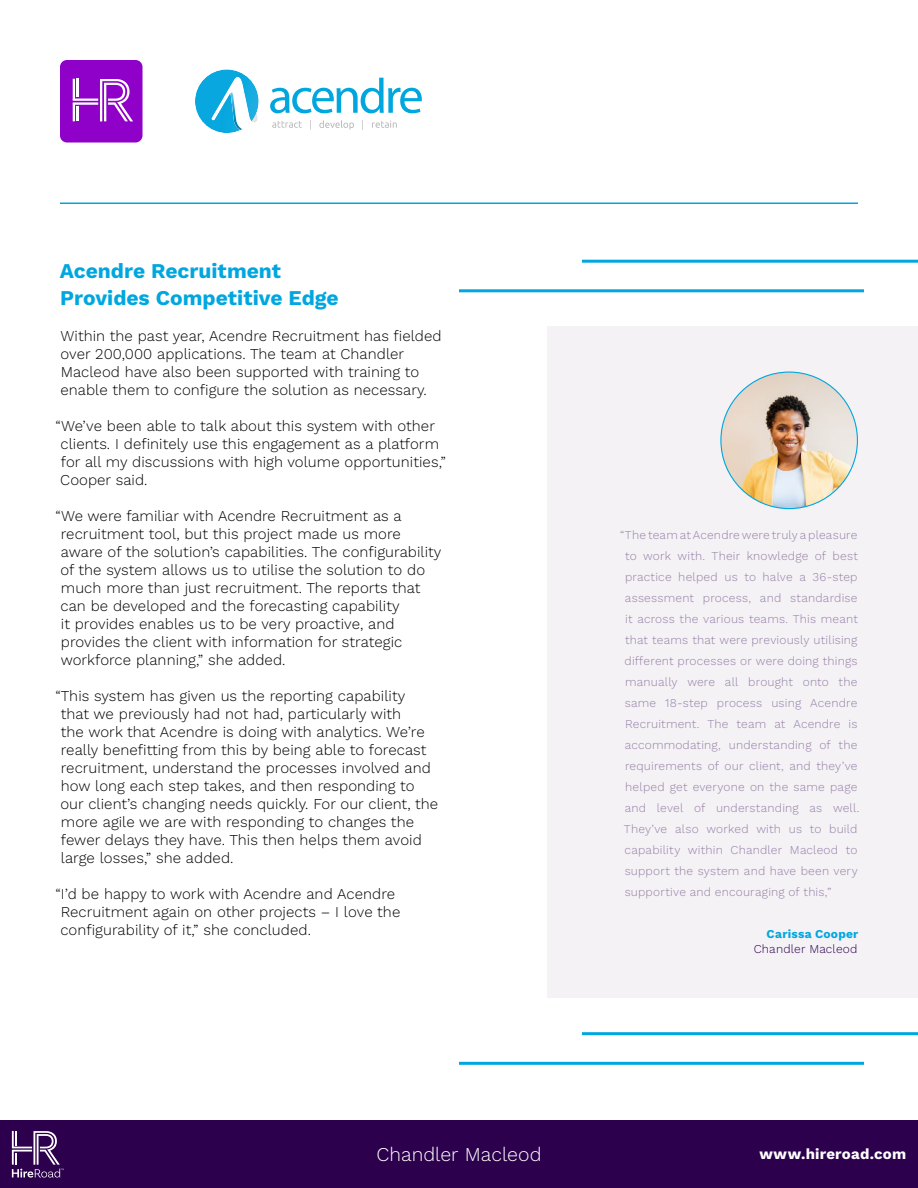
<style>
.page{position:relative;width:918px;height:1188px;background:#fff}
.page>*{position:absolute;margin:0;border:0;box-sizing:border-box;transform-origin:0 0}
.t1{font:21px/27px "Work Sans";color:#00a7df}
.t2{font:19.5px "Work Sans";color:#fff}
.t3{font:15px/18px "Work Sans";letter-spacing:.005em;color:#000}
.t4{font:15px "Work Sans";letter-spacing:.015em;color:#fff}
.t5{font:12px/21px "Work Sans";letter-spacing:.015em;color:#9580a5}
.t6{font:12px "Work Sans";letter-spacing:.015em;color:#2c004c}
.t7{font:12px "Work Sans";letter-spacing:.02em;color:#00a7df}
</style>
<div class="page">
<div style="left:0;top:1120px;width:918px;height:68px;background:#2c004c"></div>
<hr style="left:60px;top:202px;width:798px;height:2px;background:#00a7df">
<div style="left:548px;top:326px;width:370px;height:672px;background:#f5f2f6"></div>
<div style="left:60px;top:60px;width:83px;height:82px;background:#8f00c9;border-radius:7px"></div>
<svg style="left:73px;top:79px;width:60px;height:42px"></svg>
<svg style="left:270px;top:78px;width:152px;height:35px"></svg>
<svg style="left:195px;top:69px;width:64px;height:64px"></svg>
<svg style="left:272px;top:121px;width:30px;height:7px"></svg>
<svg style="left:319px;top:120px;width:35px;height:10px"></svg>
<svg style="left:372px;top:121px;width:25px;height:7px"></svg>
<img style="left:721px;top:372px;width:136px;height:137px;border-radius:68px">
<hr style="left:459px;top:1062px;width:405px;height:3px;background:#00a7df">
<hr style="left:459px;top:289px;width:405px;height:3px;background:#00a7df">
<hr style="left:582px;top:1032px;width:336px;height:3px;background:#00a7df">
<hr style="left:582px;top:260px;width:336px;height:3px;background:#00a7df">
<svg style="left:12px;top:1131px;width:52px;height:47px"></svg>
<h1 class="t1" style="left:60px;top:259px;width:280px">Acendre Recruitment<br>Provides Competitive Edge</h1>
<p class="t3" style="left:60px;top:326px;width:383px">Within the past year, Acendre Recruitment has fielded over 200,000 applications. The team at Chandler Macleod have also been supported with training to enable them to configure the solution as necessary.</p>
<p class="t3" style="left:60px;top:418px;width:387px;text-indent:-5px">“We’ve been able to talk about this system with other clients. I definitely use this engagement as a platform for all my discussions with high volume opportunities,” Cooper said.</p>
<p class="t3" style="left:60px;top:508px;width:383px;text-indent:-5px">“We were familiar with Acendre Recruitment as a recruitment tool, but this project made us more aware of the solution’s capabilities. The configurability of the system allows us to utilise the solution to do much more than just recruitment. The reports that can be developed and the forecasting capability<br>it provides enables us to be very proactive, and provides the client with information for strategic workforce planning,” she added.</p>
<p class="t3" style="left:60px;top:688px;width:379px;text-indent:-5px">“This system has given us the reporting capability<br>that we previously had not had, particularly with<br>the work that Acendre is doing with analytics. We’re really benefitting from this by being able to forecast recruitment, understand the processes involved and how long each step takes, and then responding to our client’s changing needs quickly. For our client, the more agile we are with responding to changes the fewer delays they have. This then helps them avoid large losses,” she added.</p>
<p class="t3" style="left:60px;top:886px;width:341px;text-indent:-5px">“I’d be happy to work with Acendre and Acendre<br>Recruitment again on other projects – I love the configurability of it,” she concluded.</p>
<h2 class="t2" style="left:376px;top:1146px;width:167px">Chandler Macleod</h2>
<p class="t5" style="left:624px;top:525px;width:237px;text-indent:-4px">“The team at Acendre were truly a pleasure to work with. Their knowledge of best practice helped us to halve a 36-step assessment process, and standardise it across the various teams. This meant that teams that were previously utilising different processes or were doing things manually were all brought onto the same 18-step process using Acendre Recruitment. The team at Acendre is accommodating, understanding of the requirements of our client, and they’ve helped get everyone on the same page and level of understanding as well.<br>They’ve also worked with us to build capability within Chandler Macleod to support the system and have been very supportive and encouraging of this,”</p>
<p class="t7" style="left:767px;top:929px;width:93px">Carissa Cooper</p>
<p class="t6" style="left:754px;top:944px;width:105px">Chandler Macleod</p>
<p class="t4" style="left:760px;top:1148px;width:148px">www.hireroad.com</p>
</div>
